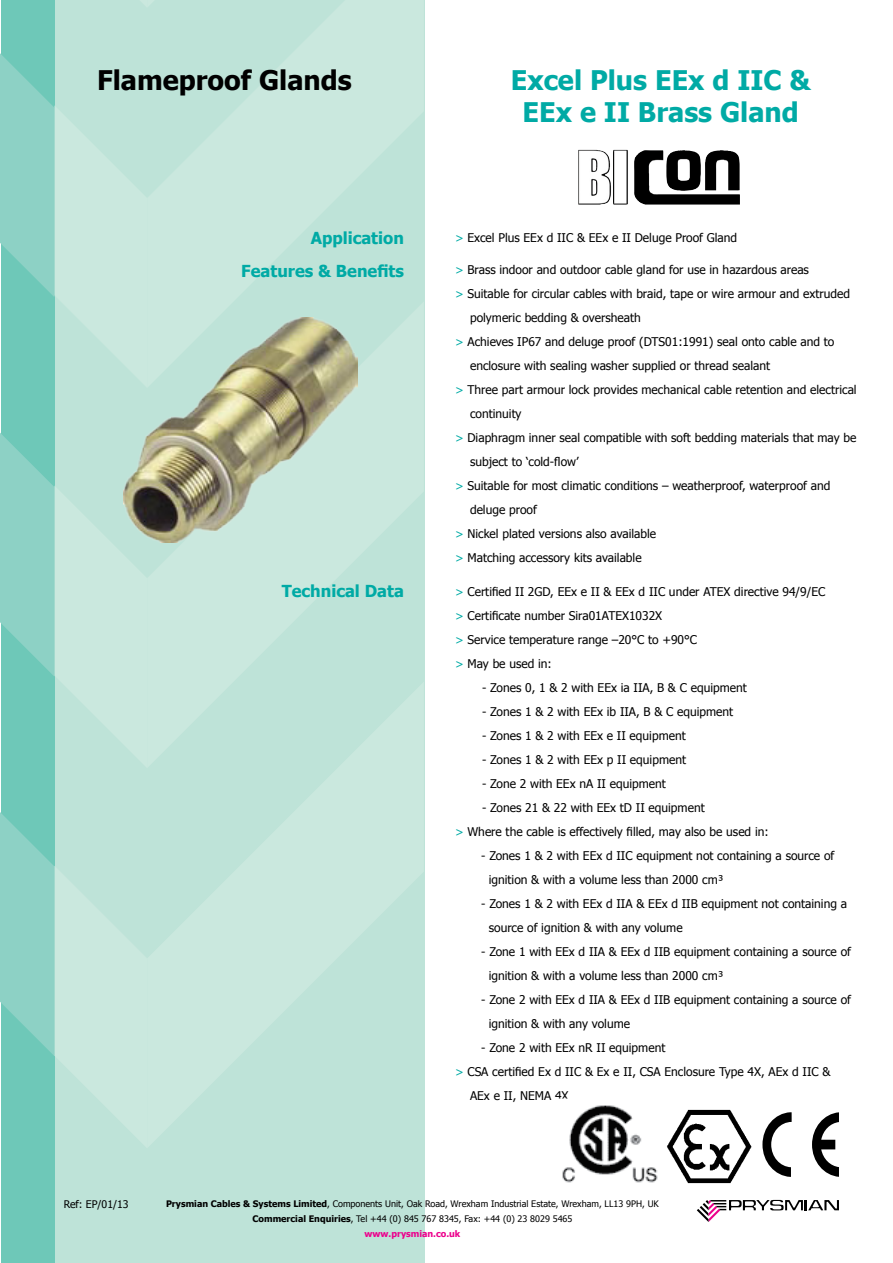
<style>
.page{position:relative;width:893px;height:1263px;background:#fff}
.page>*{position:absolute;margin:0;border:0;box-sizing:border-box;transform-origin:0 0}
.t1{font:700 27px/32.4px "Tahoma";color:#00aaa5;text-align:center}
.t2{font:700 27px "Tahoma";color:#000}
.t3{font:700 16.5px "Tahoma";color:#00aaa5}
.t4{font:12px/24px "Tahoma";color:#000}
.t5{font:10.5px "Tahoma";color:#000}
.t6{font:9px/15px "Tahoma";color:#000;text-align:center}
.s1{color:#00aaa5}
.s2{font-weight:700}
.s3{font-weight:700;color:#ec008c}
</style>
<div class="page">
<div style="left:1px;top:0;width:54px;height:1263px;background:#6ec8b8"></div>
<div style="left:55px;top:0;width:369px;height:1262px;background:#bee3d8"></div>
<svg style="left:140px;top:0;width:7px;height:7px"></svg>
<svg style="left:148px;top:0;width:276px;height:301px;fill:#cae8de"></svg>
<svg style="left:0;top:53px;width:147px;height:311px"></svg>
<svg style="left:0;top:433px;width:147px;height:334px"></svg>
<svg style="left:148px;top:301px;width:276px;height:380px;fill:#cae8de"></svg>
<svg style="left:148px;top:681px;width:276px;height:465px"></svg>
<svg style="left:0;top:812px;width:147px;height:335px"></svg>
<img style="left:578px;top:150px;width:123px;height:55px">
<img style="left:762px;top:1112px;width:77px;height:65px">
<img style="left:667px;top:1109px;width:85px;height:75px">
<img style="left:562px;top:1105px;width:96px;height:78px">
<svg style="left:697px;top:1200px;width:142px;height:22px"></svg>
<img style="left:124px;top:318px;width:234px;height:225px">
<h1 class="t2" style="left:97px;top:61px;width:256px">Flameproof Glands</h1>
<h1 class="t1" style="left:511px;top:62px;width:301px">Excel Plus EEx d IIC &amp;<br>EEx e II Brass Gland</h1>
<h2 class="t3" style="left:311px;top:226px;width:95px">Application</h2>
<p class="t4" style="left:455px;top:225px;width:284px"><span class="s1">&gt;</span> Excel Plus EEx d IIC &amp; EEx e II Deluge Proof Gland</p>
<h2 class="t3" style="left:241px;top:260px;width:164px">Features &amp; Benefits</h2>
<h2 class="t3" style="left:282px;top:579px;width:124px">Technical Data</h2>
<p class="t4" style="left:455px;top:257px;width:355px"><span class="s1">&gt;</span> Brass indoor and outdoor cable gland for use in hazardous areas</p>
<p class="t4" style="left:455px;top:281px;width:396px"><span class="s1">&gt;</span> Suitable for circular cables with braid, tape or wire armour and extruded</p>
<p class="t4" style="left:470px;top:305px;width:172px">polymeric bedding &amp; oversheath</p>
<p class="t4" style="left:455px;top:329px;width:381px"><span class="s1">&gt;</span> Achieves IP67 and deluge proof (DTS01:1991) seal onto cable and to</p>
<p class="t4" style="left:470px;top:353px;width:302px">enclosure with sealing washer supplied or thread sealant</p>
<p class="t4" style="left:455px;top:377px;width:403px"><span class="s1">&gt;</span> Three part armour lock provides mechanical cable retention and electrical</p>
<p class="t4" style="left:470px;top:401px;width:53px">continuity</p>
<p class="t4" style="left:455px;top:425px;width:403px"><span class="s1">&gt;</span> Diaphragm inner seal compatible with soft bedding materials that may be</p>
<p class="t4" style="left:470px;top:449px;width:110px">subject to ‘cold‑flow’</p>
<p class="t4" style="left:455px;top:473px;width:377px"><span class="s1">&gt;</span> Suitable for most climatic conditions – weatherproof, waterproof and</p>
<p class="t4" style="left:470px;top:497px;width:68px">deluge proof</p>
<p class="t4" style="left:455px;top:521px;width:203px"><span class="s1">&gt;</span> Nickel plated versions also available</p>
<p class="t4" style="left:455px;top:545px;width:188px"><span class="s1">&gt;</span> Matching accessory kits available</p>
<p class="t4" style="left:455px;top:579px;width:372px"><span class="s1">&gt;</span> Certified ΙΙ 2GD, EEx e ΙΙ &amp; EEx d ΙΙC under ATEX directive 94/9/EC <span class="s1">&gt;</span> Certificate number Sira01ATEX1032X<br><span class="s1">&gt;</span> Service temperature range –20°C to +90°C<br><span class="s1">&gt;</span> May be used in:</p>
<p class="t4" style="left:482px;top:675px;width:266px">- Zones 0, 1 &amp; 2 with EEx ia ΙΙA, B &amp; C equipment</p>
<p class="t4" style="left:482px;top:699px;width:253px">- Zones 1 &amp; 2 with EEx ib ΙΙA, B &amp; C equipment</p>
<p class="t4" style="left:482px;top:723px;width:205px">- Zones 1 &amp; 2 with EEx e ΙΙ equipment</p>
<p class="t4" style="left:482px;top:747px;width:206px">- Zones 1 &amp; 2 with EEx p ΙΙ equipment</p>
<p class="t4" style="left:482px;top:771px;width:185px">- Zone 2 with EEx nA ΙΙ equipment</p>
<p class="t4" style="left:455px;top:795px;width:315px;text-indent:27px">- Zones 21 &amp; 22 with EEx tD ΙΙ equipment<br><span class="s1">&gt;</span> Where the cable is effectively filled, may also be used in:</p>
<p class="t4" style="left:489px;top:843px;width:347px;text-indent:-8px">- Zones 1 &amp; 2 with EEx d ΙΙC equipment not containing a source of ignition &amp; with a volume less than 2000 cm³</p>
<p class="t4" style="left:489px;top:891px;width:360px;text-indent:-8px">- Zones 1 &amp; 2 with EEx d ΙΙA &amp; EEx d ΙΙB equipment not containing a source of ignition &amp; with any volume</p>
<p class="t4" style="left:489px;top:939px;width:364px;text-indent:-8px">- Zone 1 with EEx d ΙΙA &amp; EEx d ΙΙB equipment containing a source of ignition &amp; with a volume less than 2000 cm³</p>
<p class="t4" style="left:489px;top:987px;width:364px;text-indent:-8px">- Zone 2 with EEx d ΙΙA &amp; EEx d ΙΙB equipment containing a source of ignition &amp; with any volume</p>
<p class="t4" style="left:481px;top:1035px;width:186px">- Zone 2 with EEx nR ΙΙ equipment</p>
<p class="t4" style="left:455px;top:1059px;width:377px"><span class="s1">&gt;</span> CSA certified Ex d ΙΙC &amp; Ex e ΙΙ, CSA Enclosure Type 4X, AEx d ΙΙC &amp;</p>
<p class="t4" style="left:470px;top:1083px;width:100px">AEx e ΙΙ, NEMA 4X</p>
<p class="t5" style="left:64px;top:1197px;width:66px">Ref: EP/01/13</p>
<p class="t6" style="left:166px;top:1195px;width:494px"><span class="s2">Prysmian Cables &amp; Systems Limited</span>, Components Unit, Oak Road, Wrexham Industrial Estate, Wrexham, LL13 9PH, UK<br><span class="s2">Commercial Enquiries</span>, Tel +44 (0) 845 767 8345, Fax: +44 (0) 23 8029 5465<br><span class="s3">www.prysmian.co.uk</span></p>
</div>
